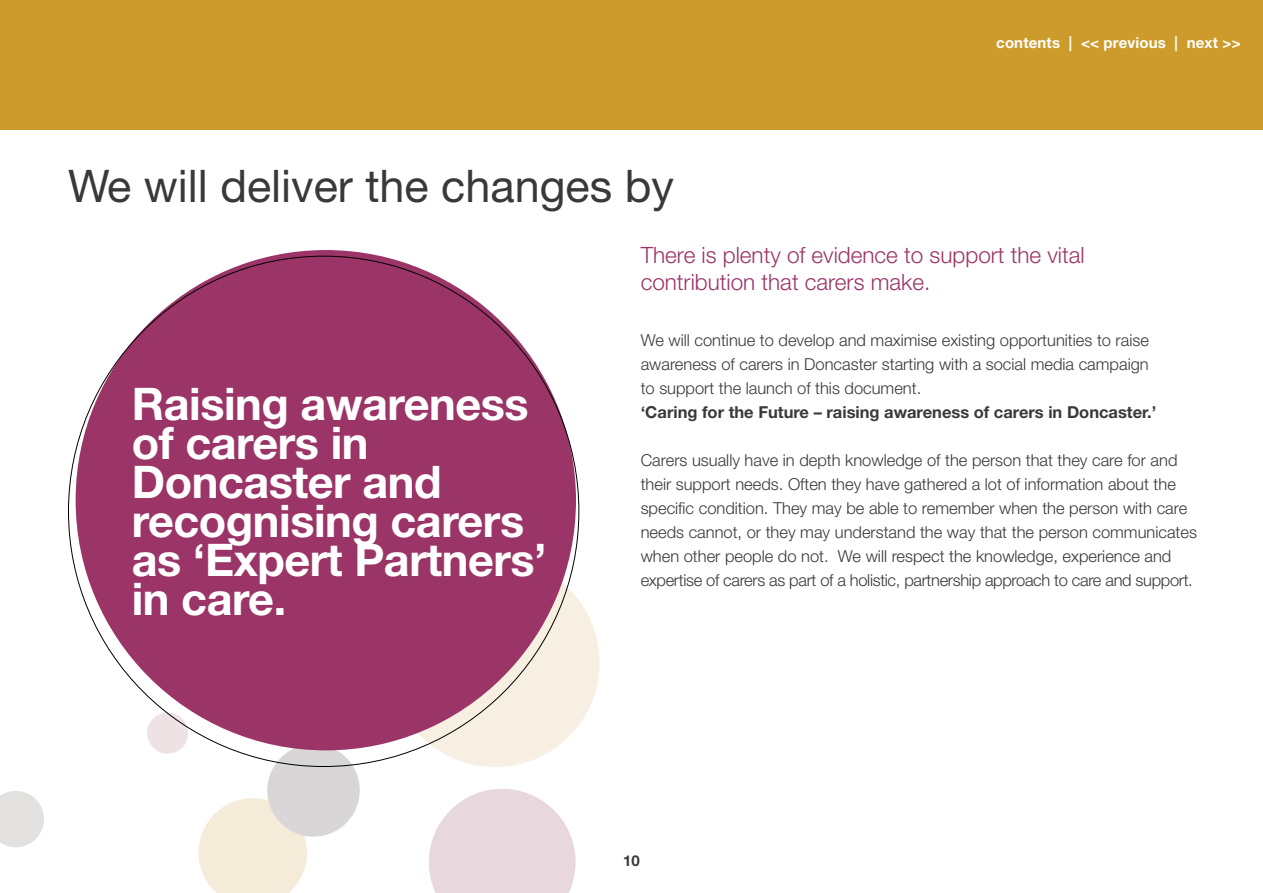
<style>
.page{position:relative;width:1263px;height:893px;background:#fff}
.page>*{position:absolute;margin:0;border:0;box-sizing:border-box;transform-origin:0 0}
.t1{font:700 45px/39px "Helvetica Neue LT Std";letter-spacing:-.01em;color:#fff}
.t2{font:45px "Helvetica Neue LT Std";color:#393939}
.t3{font:300 22.5px/27px "Helvetica Neue LT Std";color:#9b3467}
.t4{font:300 16.5px/24px "Helvetica Neue LT Std";color:#393939;text-align:justify}
.t5{font:700 16.5px "Helvetica Neue LT Std";color:#393939}
.t6{font:700 15px "Helvetica Neue LT Std";letter-spacing:.01em;color:#fff}
.t7{font:700 15px "Helvetica Neue LT Std";color:#393939}
</style>
<div class="page">
<div style="left:391px;top:558px;width:209px;height:209px;background:#f7f0e2;border-radius:50%"></div>
<svg style="left:429px;top:789px;width:146px;height:104px"></svg>
<svg style="left:198px;top:798px;width:109px;height:95px;background:#f6eddd"></svg>
<div style="left:147px;top:713px;width:41px;height:41px;background:#eee2e5;border-radius:50%"></div>
<div style="left:267px;top:744px;width:93px;height:93px;background:#d8d6d6;border-radius:50%"></div>
<svg style="left:0;top:791px;width:44px;height:56px"></svg>
<div style="left:0;top:0;width:1263px;height:130px;background:#cd9b2b"></div>
<div style="left:76px;top:250px;width:500px;height:500px;background:#9b3467;border-radius:50%"></div>
<h1 class="t2" style="left:68px;top:159px;width:607px">We will deliver the changes by</h1>
<p class="t6" style="left:996px;top:33px;width:246px">contents | &lt;&lt; previous | next &gt;&gt;</p>
<h1 class="t1" style="left:132px;top:383px;width:416px">Raising awareness of carers in<br>Doncaster and recognising carers as ‘Expert Partners’ in care.</h1>
<h2 class="t3" style="left:641px;top:241px;width:445px">There is plenty of evidence to support the vital contribution that carers make.</h2>
<p class="t4" style="left:641px;top:328px;width:510px">We will continue to develop and maximise existing opportunities to raise awareness of carers in Doncaster starting with a social media campaign to support the launch of this document.</p>
<p class="t5" style="left:641px;top:402px;width:517px">‘Caring for the Future – raising awareness of carers in Doncaster.’</p>
<p class="t4" style="left:641px;top:448px;width:558px;text-align:left">Carers usually have in depth knowledge of the person that they care for and their support needs. Often they have gathered a lot of information about the specific condition. They may be able to remember when the person with care needs cannot, or they may understand the way that the person communicates when other people do not. We will respect the knowledge, experience and expertise of carers as part of a holistic, partnership approach to care and support.</p>
<p class="t7" style="left:623px;top:851px;width:18px">10</p>
</div>
